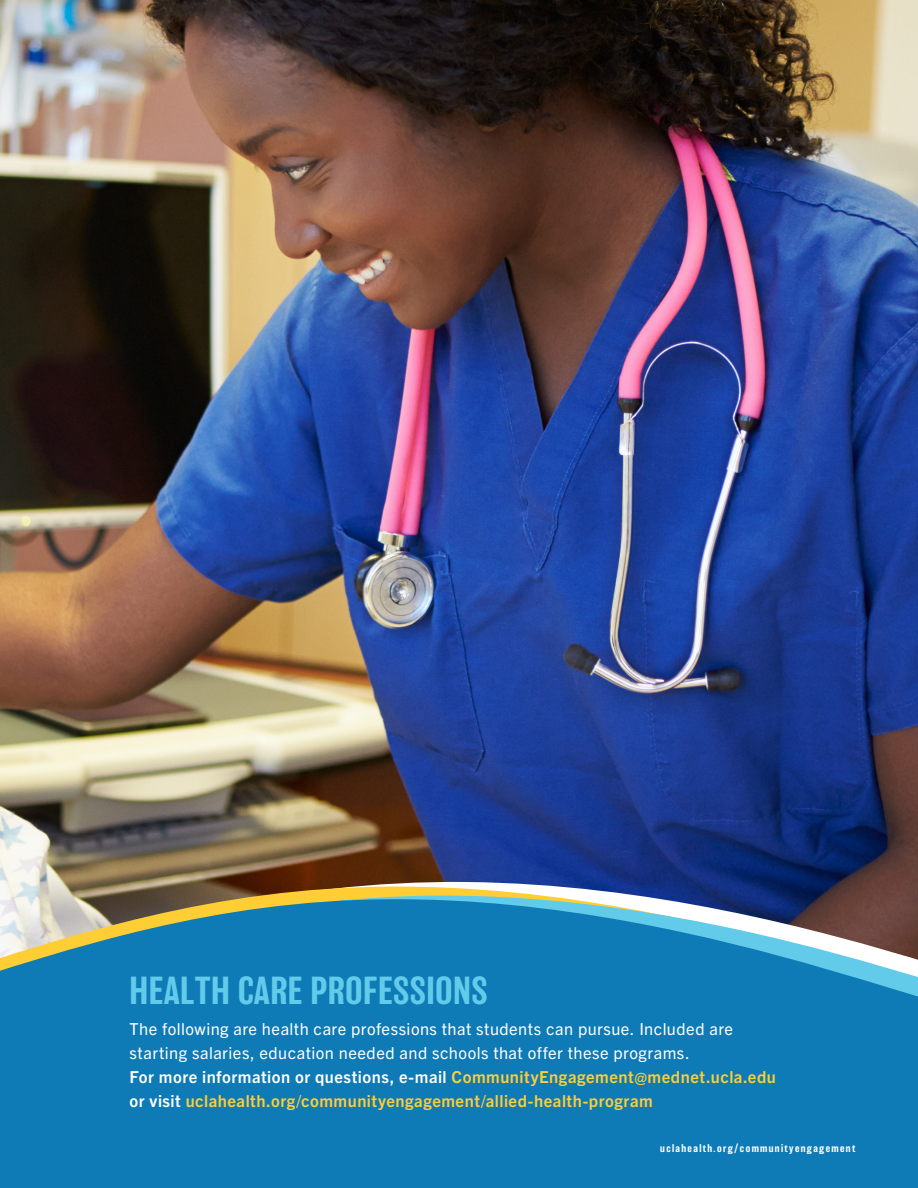
<style>
.page{position:relative;width:918px;height:1188px;background:#fff}
.page>*{position:absolute;margin:0;border:0;box-sizing:border-box;transform-origin:0 0}
.t1{font:500 36px "Balboa";letter-spacing:.01em;color:#61cbe9}
.t2{font:16.5px/24px "Trade Gothic Next LT Pro";letter-spacing:.025em;color:#fff}
.t3{font:500 10.5px "Balboa";letter-spacing:.13em;color:#fff}
.s1{font-weight:700}
.s2{font-weight:700;color:#ffce35}
</style>
<div class="page">
<img style="left:0;top:0;width:918px;height:878px">
<svg style="left:22px;top:878px;width:896px;height:6px;background:#4e485c"></svg>
<svg style="left:0;top:859px;width:22px;height:25px"></svg>
<svg style="left:2px;top:884px;width:916px;height:9px;background:#807770"></svg>
<svg style="left:0;top:897px;width:918px;height:291px;background:#1e7fb2"></svg>
<h1 class="t1" style="left:130px;top:971px;width:360px">HEALTH CARE PROFESSIONS</h1>
<p class="t2" style="left:130px;top:1016px;width:648px">The following are health care professions that students can pursue. Included are starting salaries, education needed and schools that offer these programs.<br><span class="s1">For more information or questions, e-mail</span> <span class="s2">CommunityEngagement@mednet.ucla.edu </span><span class="s1">or visit</span> <span class="s2">uclahealth.org/communityengagement/allied-health-program</span></p>
<p class="t3" style="left:660px;top:1143px;width:197px">uclahealth.org/communityengagement</p>
</div>
